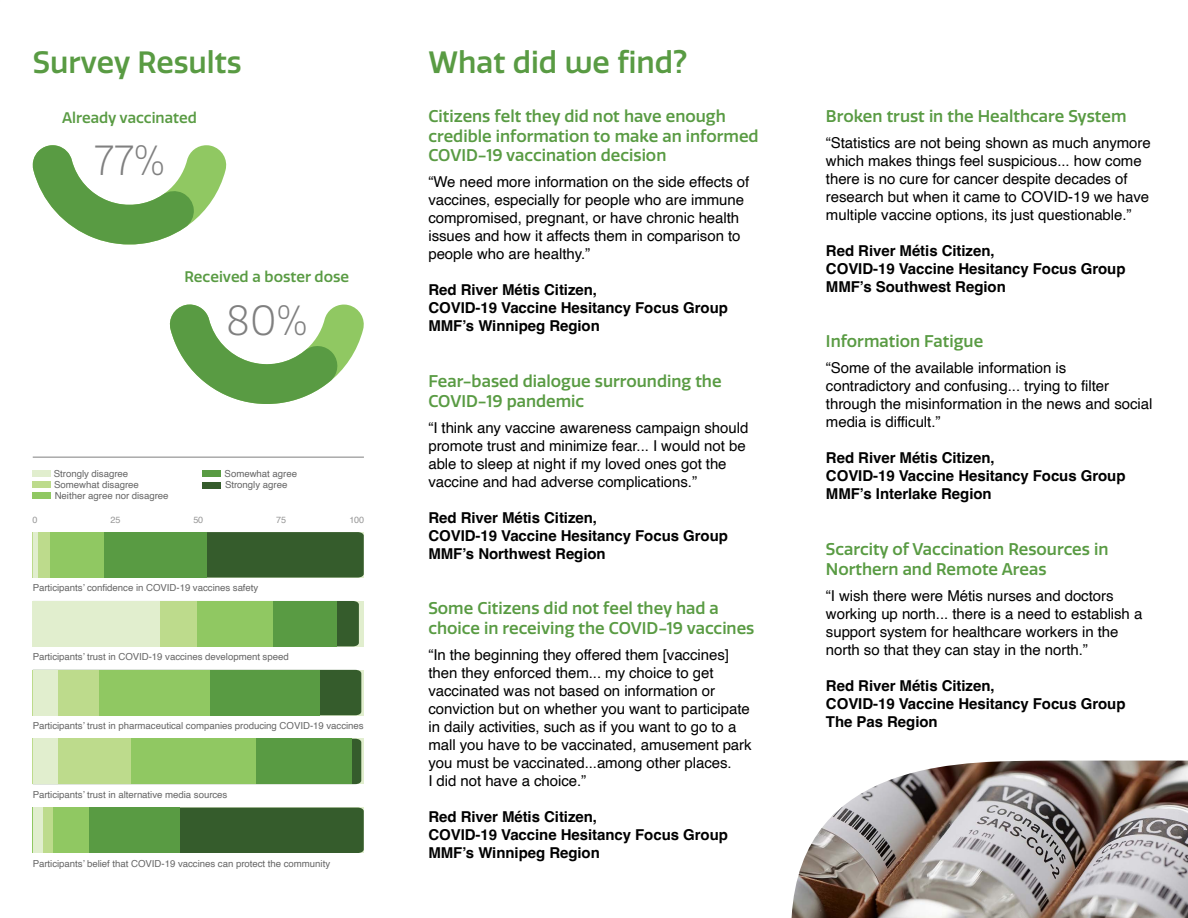
<style>
.page{position:relative;width:1188px;height:918px;background:#fff}
.page>*{position:absolute;margin:0;border:0;box-sizing:border-box;transform-origin:0 0}
.t1{font:300 40.95px "Quatro";color:#808080}
.t2{font:500 30px "Quatro";color:#599b43}
.t3{font:500 16.5px/19.8px "Quatro";color:#599b43}
.t4{font:15px/18px "Helvetica";letter-spacing:-.005em;color:#000}
.t5{font:700 15px/18px "Helvetica";letter-spacing:-.005em;color:#000}
.t6{font:500 15px "Quatro";color:#599b43}
.t7{font:9.6px/11.1px "Helvetica";letter-spacing:-.005em;color:#666}
.t8{font:9px "Helvetica";letter-spacing:-.005em;color:#979797}
</style>
<div class="page">
<img style="left:792px;top:760px;width:396px;height:158px">
<svg style="left:169px;top:305px;width:195px;height:99px"></svg>
<svg style="left:32px;top:145px;width:195px;height:99px"></svg>
<div style="left:207px;top:532px;width:157px;height:46px;background:#355c2c"></div>
<div style="left:33px;top:532px;width:174px;height:46px;background:#599b43"></div>
<div style="left:33px;top:532px;width:71px;height:46px;background:#90c862"></div>
<div style="left:33px;top:532px;width:17px;height:46px;background:#bddb8c"></div>
<div style="left:33px;top:532px;width:5px;height:46px;background:#e1eece"></div>
<div style="left:180px;top:601px;width:184px;height:45px;background:#e1eece"></div>
<svg style="left:337px;top:601px;width:22px;height:45px"></svg>
<div style="left:33px;top:601px;width:304px;height:45px;background:#599b43"></div>
<div style="left:33px;top:601px;width:240px;height:45px;background:#90c862"></div>
<div style="left:33px;top:601px;width:164px;height:45px;background:#bddb8c"></div>
<div style="left:33px;top:601px;width:127px;height:45px;background:#e1eece"></div>
<div style="left:320px;top:670px;width:41px;height:45px;background:#355c2c"></div>
<div style="left:33px;top:670px;width:287px;height:45px;background:#599b43"></div>
<div style="left:33px;top:670px;width:176px;height:45px;background:#90c862"></div>
<div style="left:33px;top:670px;width:66px;height:45px;background:#bddb8c"></div>
<div style="left:33px;top:670px;width:24px;height:45px;background:#e1eece"></div>
<svg style="left:351px;top:739px;width:10px;height:45px"></svg>
<div style="left:33px;top:739px;width:318px;height:45px;background:#599b43"></div>
<div style="left:33px;top:739px;width:223px;height:45px;background:#90c862"></div>
<div style="left:33px;top:739px;width:98px;height:45px;background:#bddb8c"></div>
<div style="left:33px;top:739px;width:24px;height:45px;background:#e1eece"></div>
<div style="left:180px;top:808px;width:184px;height:45px;background:#355c2c"></div>
<div style="left:33px;top:808px;width:147px;height:45px;background:#599b43"></div>
<div style="left:33px;top:808px;width:56px;height:45px;background:#90c862"></div>
<div style="left:33px;top:808px;width:19px;height:45px;background:#bddb8c"></div>
<div style="left:33px;top:808px;width:10px;height:45px;background:#e1eece"></div>
<div style="left:33px;top:470px;width:18px;height:7px;background:#e1eece"></div>
<div style="left:33px;top:481px;width:18px;height:7px;background:#bddb8c"></div>
<div style="left:33px;top:492px;width:18px;height:7px;background:#90c862"></div>
<div style="left:202px;top:470px;width:18px;height:7px;background:#599b43"></div>
<div style="left:202px;top:482px;width:18px;height:7px;background:#355c2c"></div>
<hr style="left:33px;top:457px;width:331px;height:1px;background:#808080">
<h2 class="t2" style="left:33px;top:45px;width:210px">Survey Results</h2>
<h2 class="t2" style="left:428px;top:45px;width:260px">What did we find?</h2>
<p class="t3" style="left:428px;top:106px;width:332px">Citizens felt they did not have enough credible information to make an informed<br>COVID-19 vaccination decision</p>
<p class="t4" style="left:428px;top:173px;width:322px">“We need more information on the side effects of vaccines, especially for people who are immune compromised, pregnant, or have chronic health issues and how it affects them in comparison to people who are healthy.”</p>
<p class="t5" style="left:428px;top:283px;width:301px">Red River Métis Citizen,<br>COVID-19 Vaccine Hesitancy Focus Group<br>MMF’s Winnipeg Region</p>
<p class="t3" style="left:428px;top:372px;width:295px">Fear-based dialogue surrounding the<br>COVID-19 pandemic</p>
<p class="t4" style="left:428px;top:419px;width:321px">“I think any vaccine awareness campaign should promote trust and minimize fear... I would not be able to sleep at night if my loved ones got the vaccine and had adverse complications.”</p>
<p class="t5" style="left:428px;top:510px;width:301px">Red River Métis Citizen,<br>COVID-19 Vaccine Hesitancy Focus Group<br>MMF’s Northwest Region</p>
<p class="t3" style="left:428px;top:599px;width:328px">Some Citizens did not feel they had a choice in receiving the COVID-19 vaccines</p>
<p class="t4" style="left:428px;top:646px;width:325px">“In the beginning they offered them [vaccines] then they enforced them... my choice to get vaccinated was not based on information or conviction but on whether you want to participate in daily activities, such as if you want to go to a mall you have to be vaccinated, amusement park you must be vaccinated...among other places.<br>I did not have a choice.”</p>
<p class="t5" style="left:428px;top:809px;width:301px">Red River Métis Citizen,<br>COVID-19 Vaccine Hesitancy Focus Group<br>MMF’s Winnipeg Region</p>
<p class="t6" style="left:62px;top:109px;width:136px">Already vaccinated</p>
<h1 class="t1" style="left:94px;top:137px;width:72px">77%</h1>
<p class="t6" style="left:185px;top:268px;width:166px">Received a boster dose</p>
<h1 class="t1" style="left:226px;top:297px;width:83px">80%</h1>
<p class="t7" style="left:54px;top:468px;width:116px">Strongly disagree<br>Somewhat disagree<br>Neither agree nor disagree</p>
<p class="t7" style="left:225px;top:479px;width:64px">Strongly agree</p>
<p class="t7" style="left:225px;top:468px;width:74px">Somewhat agree</p>
<p class="t8" style="left:32px;top:512px;width:7px">0</p>
<p class="t8" style="left:111px;top:512px;width:11px">25</p>
<p class="t8" style="left:193px;top:512px;width:11px">50</p>
<p class="t8" style="left:276px;top:512px;width:11px">75</p>
<p class="t8" style="left:349px;top:512px;width:16px">100</p>
<p class="t7" style="left:33px;top:582px;width:227px">Participants’ confidence in COVID-19 vaccines safety</p>
<p class="t7" style="left:33px;top:651px;width:258px">Participants’ trust in COVID-19 vaccines development speed</p>
<p class="t7" style="left:33px;top:720px;width:333px">Participants’ trust in pharmaceutical companies producing COVID-19 vaccines</p>
<p class="t7" style="left:33px;top:789px;width:196px">Participants’ trust in alternative media sources</p>
<p class="t7" style="left:33px;top:858px;width:299px">Participants’ belief that COVID-19 vaccines can protect the community</p>
<p class="t3" style="left:826px;top:106px;width:302px">Broken trust in the Healthcare System</p>
<p class="t4" style="left:826px;top:134px;width:326px">“Statistics are not being shown as much anymore which makes things feel suspicious... how come there is no cure for cancer despite decades of research but when it came to COVID-19 we have multiple vaccine options, its just questionable.”</p>
<p class="t5" style="left:826px;top:243px;width:301px">Red River Métis Citizen,<br>COVID-19 Vaccine Hesitancy Focus Group<br>MMF’s Southwest Region</p>
<p class="t3" style="left:826px;top:332px;width:159px">Information Fatigue</p>
<p class="t4" style="left:826px;top:359px;width:328px">“Some of the available information is contradictory and confusing... trying to filter through the misinformation in the news and social media is difficult.”</p>
<p class="t5" style="left:826px;top:451px;width:301px">Red River Métis Citizen,<br>COVID-19 Vaccine Hesitancy Focus Group<br>MMF’s Interlake Region</p>
<p class="t3" style="left:826px;top:540px;width:284px">Scarcity of Vaccination Resources in<br>Northern and Remote Areas</p>
<p class="t4" style="left:826px;top:587px;width:318px">“I wish there were Métis nurses and doctors working up north... there is a need to establish a support system for healthcare workers in the north so that they can stay in the north.”</p>
<p class="t5" style="left:826px;top:678px;width:301px">Red River Métis Citizen,<br>COVID-19 Vaccine Hesitancy Focus Group<br>The Pas Region</p>
</div>
